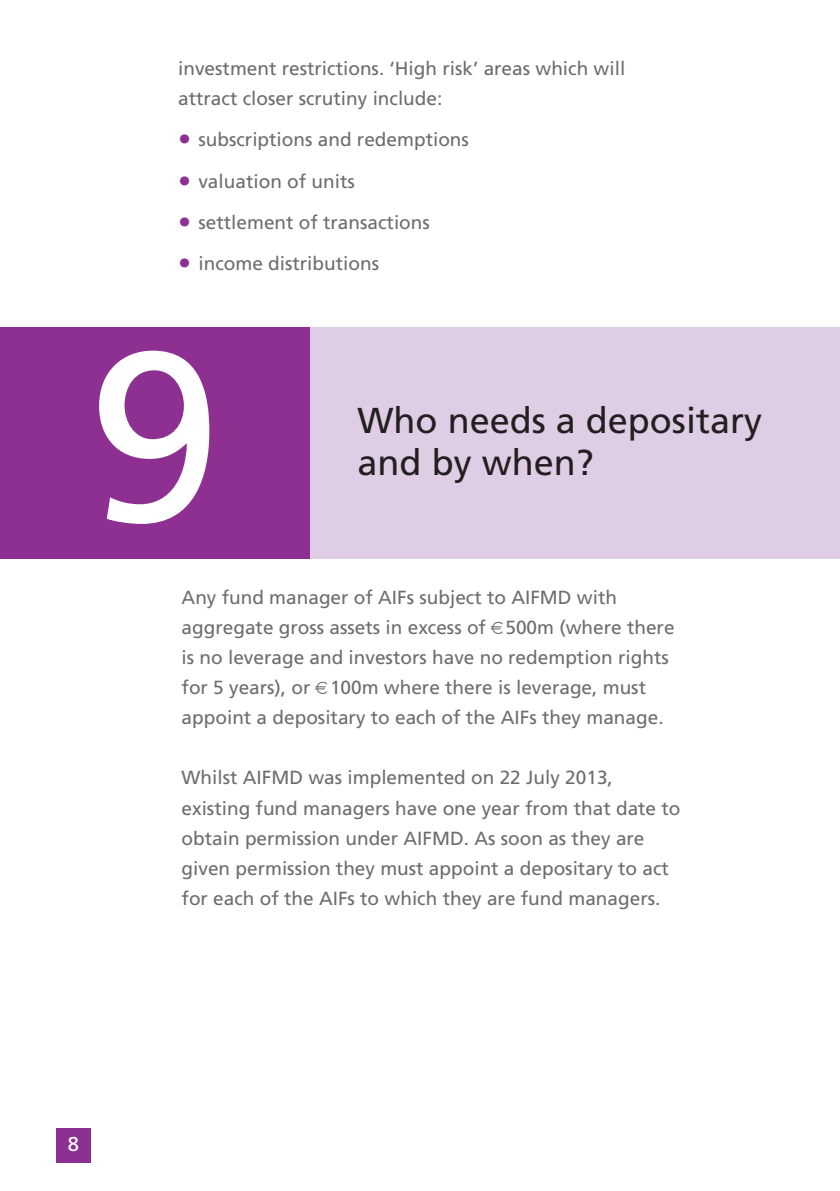
<style>
.page{position:relative;width:840px;height:1191px;background:#fff}
.page>*{position:absolute;margin:0;border:0;box-sizing:border-box;transform-origin:0 0}
.t1{font:240px "Frutiger";color:#fff}
.t2{font:36px/42px "Frutiger";color:#231f20}
.t3{font:20px "Frutiger";color:#fff}
.t4{font:19px/30px "Frutiger";color:#6c6d70}
.s1{font-size:26px;color:#8d3092}
</style>
<div class="page">
<div style="left:0;top:327px;width:839px;height:231px;background:#decde4"></div>
<div style="left:0;top:327px;width:309px;height:231px;background:#8d3092"></div>
<div style="left:56px;top:1128px;width:35px;height:35px;background:#8d3092"></div>
<p class="t4" style="left:178px;top:55px;width:448px">investment restrictions. ‘High risk’ areas which will attract closer scrutiny include:</p>
<p class="t4" style="left:178px;top:126px;width:292px"><span class="s1">•</span> subscriptions and redemptions</p>
<p class="t4" style="left:178px;top:167px;width:178px"><span class="s1">•</span> valuation of units</p>
<p class="t4" style="left:178px;top:209px;width:253px"><span class="s1">•</span> settlement of transactions</p>
<p class="t4" style="left:178px;top:250px;width:202px"><span class="s1">•</span> income distributions</p>
<h1 class="t1" style="left:88px;top:341px;width:135px">9</h1>
<h2 class="t2" style="left:357px;top:403px;width:406px">Who needs a depositary and by when?</h2>
<p class="t4" style="left:181px;top:584px;width:494px">Any fund manager of AIFs subject to AIFMD with aggregate gross assets in excess of 500m (where there is no leverage and investors have no redemption rights for 5 years), or 100m where there is leverage, must appoint a depositary to each of the AIFs they manage.</p>
<p class="t4" style="left:181px;top:764px;width:500px">Whilst AIFMD was implemented on 22 July 2013, existing fund managers have one year from that date to obtain permission under AIFMD. As soon as they are given permission they must appoint a depositary to act for each of the AIFs to which they are fund managers.</p>
<p class="t3" style="left:68px;top:1135px;width:13px">8</p>
</div>
